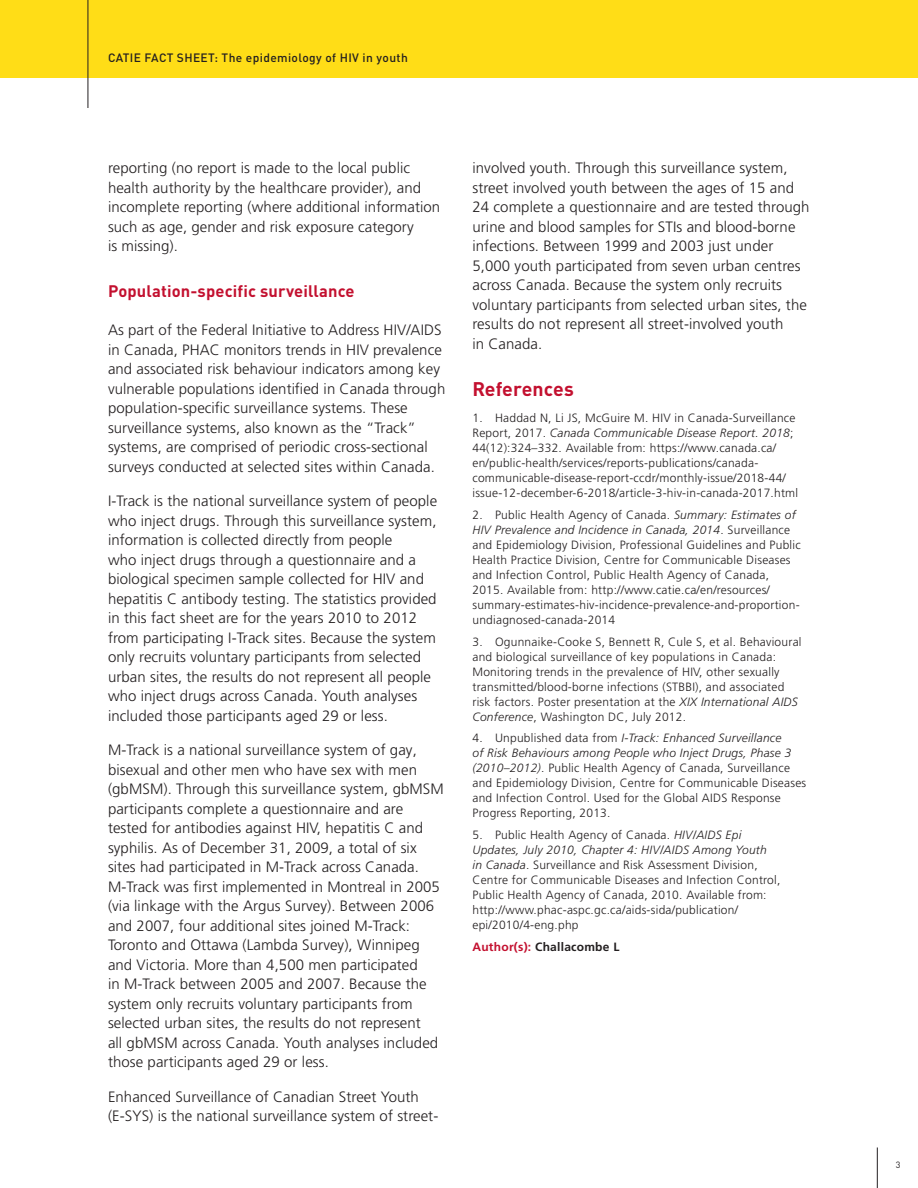
<style>
.page{position:relative;width:918px;height:1188px;background:#fff}
.page>*{position:absolute;margin:0;border:0;box-sizing:border-box;transform-origin:0 0}
.t1{font:700 19.5px "DINOT";letter-spacing:.01em;color:#c3102f}
.t2{font:700 16.5px "DINOT";letter-spacing:.01em;color:#c3102f}
.t3{font:300 15px/19.5px "Frutiger LT Pro";letter-spacing:.005em;color:#231f20}
.t4{font:300 12px/15px "Frutiger LT Pro";letter-spacing:.02em;color:#231f20}
.t5{font:500 12px "DINOT";letter-spacing:.03em;color:#231f20}
.t6{font:700 12px "Frutiger LT Pro";letter-spacing:.02em;color:#231f20}
.t7{font:9px "DINOT";color:#231f20}
.s1{font-style:italic}
.s2{color:#c3102f}
</style>
<div class="page">
<hr style="left:877px;top:1148px;width:1px;height:40px;background:#231f20">
<div style="left:0;top:0;width:918px;height:78px;background:#ffdd17"></div>
<hr style="left:88px;top:0;width:1px;height:108px;background:#231f20">
<p class="t5" style="left:108px;top:48px;width:301px">CATIE FACT SHEET: The epidemiology of HIV in youth</p>
<p class="t3" style="left:108px;top:158px;width:334px">reporting (no report is made to the local public health authority by the healthcare provider), and incomplete reporting (where additional information such as age, gender and risk exposure category<br>is missing).</p>
<p class="t2" style="left:108px;top:278px;width:248px">Population-specific surveillance</p>
<p class="t3" style="left:108px;top:320px;width:339px">As part of the Federal Initiative to Address HIV/AIDS in Canada, PHAC monitors trends in HIV prevalence and associated risk behaviour indicators among key vulnerable populations identified in Canada through population-specific surveillance systems. These surveillance systems, also known as the “Track” systems, are comprised of periodic cross-sectional surveys conducted at selected sites within Canada.</p>
<p class="t3" style="left:108px;top:491px;width:331px">I-Track is the national surveillance system of people who inject drugs. Through this surveillance system, information is collected directly from people<br>who inject drugs through a questionnaire and a biological specimen sample collected for HIV and hepatitis C antibody testing. The statistics provided in this fact sheet are for the years 2010 to 2012 from participating I-Track sites. Because the system only recruits voluntary participants from selected urban sites, the results do not represent all people who inject drugs across Canada. Youth analyses included those participants aged 29 or less.</p>
<p class="t3" style="left:108px;top:740px;width:337px">M-Track is a national surveillance system of gay, bisexual and other men who have sex with men (gbMSM). Through this surveillance system, gbMSM participants complete a questionnaire and are tested for antibodies against HIV, hepatitis C and syphilis. As of December 31, 2009, a total of six sites had participated in M-Track across Canada.<br>M-Track was first implemented in Montreal in 2005 (via linkage with the Argus Survey). Between 2006 and 2007, four additional sites joined M-Track:<br>Toronto and Ottawa (Lambda Survey), Winnipeg and Victoria. More than 4,500 men participated<br>in M-Track between 2005 and 2007. Because the system only recruits voluntary participants from selected urban sites, the results do not represent<br>all gbMSM across Canada. Youth analyses included those participants aged 29 or less.</p>
<p class="t3" style="left:108px;top:1087px;width:332px">Enhanced Surveillance of Canadian Street Youth (E-SYS) is the national surveillance system of street-</p>
<p class="t3" style="left:472px;top:158px;width:339px">involved youth. Through this surveillance system, street involved youth between the ages of 15 and 24 complete a questionnaire and are tested through urine and blood samples for STIs and blood-borne infections. Between 1999 and 2003 just under 5,000 youth participated from seven urban centres across Canada. Because the system only recruits voluntary participants from selected urban sites, the results do not represent all street-involved youth<br>in Canada.</p>
<h1 class="t1" style="left:472px;top:374px;width:103px">References</h1>
<p class="t4" style="left:472px;top:411px;width:327px">1. Haddad N, Li JS, McGuire M. HIV in Canada-Surveillance Report, 2017. <span class="s1">Canada Communicable Disease Report. 2018</span>; 44(12):324–332. Available from: https://www.canada.ca/ en/public-health/services/reports-publications/canada&shy;communicable-disease-report-ccdr/monthly-issue/2018-44/ issue-12-december-6-2018/article-3-hiv-in-canada-2017.html</p>
<p class="t4" style="left:472px;top:507px;width:330px">2. Public Health Agency of Canada. <span class="s1">Summary: Estimates of HIV Prevalence and Incidence in Canada, 2014</span>. Surveillance and Epidemiology Division, Professional Guidelines and Public Health Practice Division, Centre for Communicable Diseases and Infection Control, Public Health Agency of Canada, 2015. Available from: http://www.catie.ca/en/resources/ summary-estimates-hiv-incidence-prevalence-and-proportion&shy;undiagnosed-canada-2014</p>
<p class="t4" style="left:472px;top:634px;width:331px">3. Ogunnaike-Cooke S, Bennett R, Cule S, et al. Behavioural and biological surveillance of key populations in Canada:<br>Monitoring trends in the prevalence of HIV, other sexually transmitted/blood-borne infections (STBBI), and associated risk factors. Poster presentation at the <span class="s1">XIX International AIDS Conference</span>, Washington DC, July 2012.</p>
<p class="t4" style="left:472px;top:731px;width:335px">4. Unpublished data from <span class="s1">I-Track: Enhanced Surveillance<br>of Risk Behaviours among People who Inject Drugs, Phase 3 (2010–2012)</span>. Public Health Agency of Canada, Surveillance and Epidemiology Division, Centre for Communicable Diseases and Infection Control. Used for the Global AIDS Response Progress Reporting, 2013.</p>
<p class="t4" style="left:472px;top:828px;width:309px">5. Public Health Agency of Canada. <span class="s1">HIV/AIDS Epi Updates, July 2010, Chapter 4: HIV/AIDS Among Youth<br>in Canada</span>. Surveillance and Risk Assessment Division, Centre for Communicable Diseases and Infection Control, Public Health Agency of Canada, 2010. Available from: http://www.phac-aspc.gc.ca/aids-sida/publication/ epi/2010/4-eng.php</p>
<p class="t6" style="left:472px;top:940px;width:148px"><span class="s2">Author(s):</span> Challacombe L</p>
<p class="t7" style="left:896px;top:1158px;width:6px">3</p>
</div>
